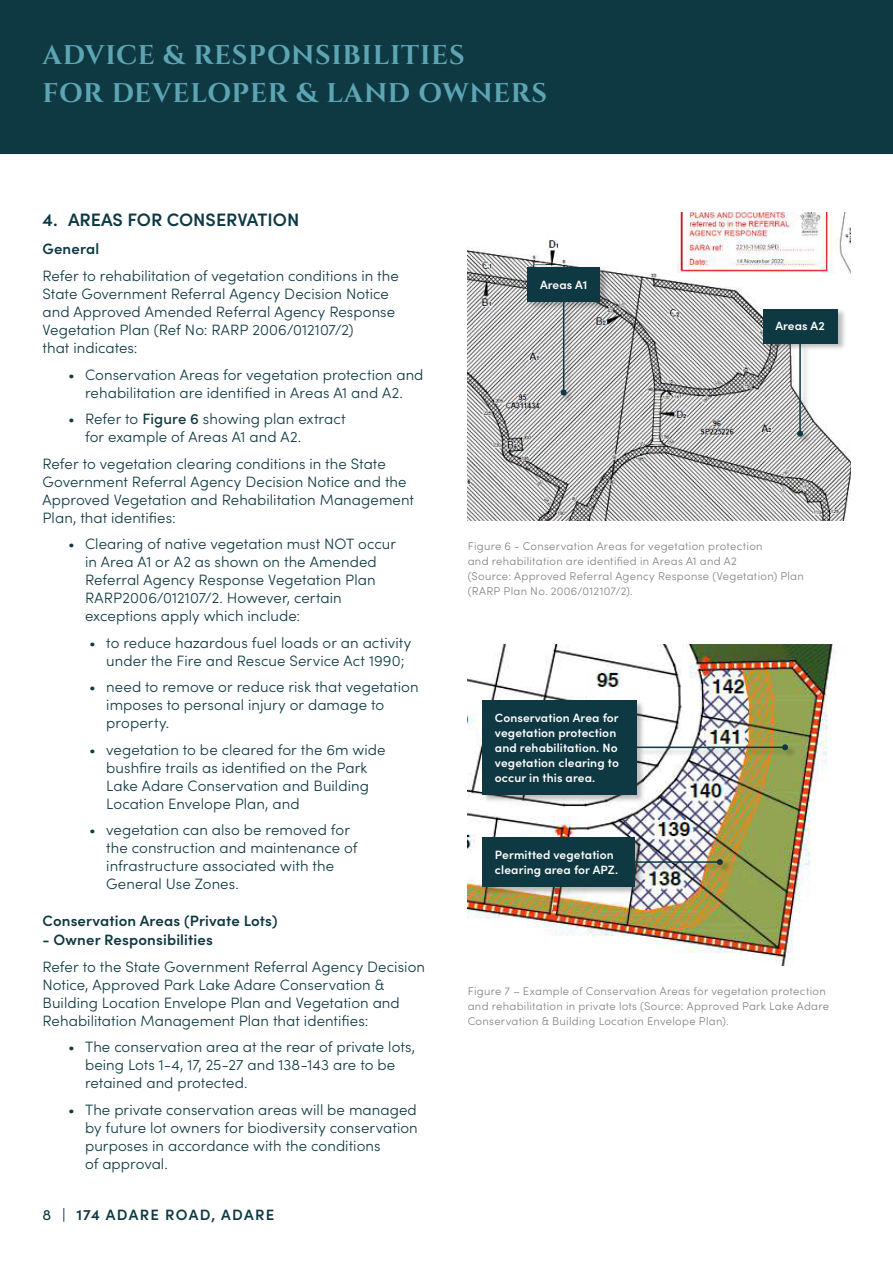
<style>
.page{position:relative;width:893px;height:1263px;background:#fff}
.page>*{position:absolute;margin:0;border:0;box-sizing:border-box;transform-origin:0 0}
.t1{font:700 27px/38.4px "Cinzel";letter-spacing:.025em;color:#5ea5b4}
.t2{font:600 18px "Sofia Pro";color:#0e3942}
.Copy{font:300 15px/18px "Sofia Pro";letter-spacing:.005em;color:#0e3942}
.Sml_Heading{font:600 15px "Sofia Pro";letter-spacing:.01em;color:#0e3942}
.Sml_Heading-2{font:600 15px "Sofia Pro";letter-spacing:.09em;color:#0e3942}
.Sml_Heading-3{font:600 12px/15px "Sofia Pro";letter-spacing:.01em;color:#fff}
.Captions{font:300 11.25px/15px "Sofia Pro";letter-spacing:.025em;color:#808285}
.s1{font-weight:500}
.s2{font-weight:400}
</style>
<div class="page">
<div style="left:0;top:0;width:893px;height:154px;background:#0e3942"></div>
<img style="left:468px;top:213px;width:382px;height:308px">
<img style="left:468px;top:644px;width:368px;height:321px">
<div style="left:482px;top:700px;width:315px;height:103px;background:#231f20;opacity:.3"></div>
<hr style="left:591px;top:746px;width:194px;height:2px;background:#0e3942">
<svg style="left:782px;top:744px;width:6px;height:6px"></svg>
<div style="left:482px;top:700px;width:154px;height:94px;background:#0e3942"></div>
<div style="left:482px;top:837px;width:250px;height:58px;background:#231f20;opacity:.3"></div>
<hr style="left:571px;top:861px;width:149px;height:2px;background:#0e3942">
<svg style="left:717px;top:859px;width:6px;height:6px"></svg>
<div style="left:482px;top:837px;width:153px;height:50px;background:#0e3942"></div>
<div style="left:527px;top:267px;width:82px;height:137px;background:#231f20;opacity:.3"></div>
<hr style="left:563px;top:286px;width:1px;height:107px;background:#0e3942">
<svg style="left:561px;top:390px;width:6px;height:6px"></svg>
<div style="left:527px;top:268px;width:73px;height:34px;background:#0e3942"></div>
<div style="left:762px;top:309px;width:84px;height:136px;background:#231f20;opacity:.3"></div>
<hr style="left:799px;top:327px;width:2px;height:107px;background:#0e3942">
<svg style="left:797px;top:431px;width:6px;height:6px"></svg>
<div style="left:763px;top:309px;width:74px;height:34px;background:#0e3942"></div>
<h1 class="t1" style="left:43px;top:37px;width:506px">ADVICE &amp; RESPONSIBILITIES<br>FOR DEVELOPER &amp; LAND OWNERS</h1>
<p class="t2" style="left:43px;top:206px;width:258px">4. AREAS FOR CONSERVATION</p>
<p class="Sml_Heading" style="left:43px;top:237px;width:58px">General</p>
<p class="Copy" style="left:43px;top:266px;width:358px">Refer to rehabilitation of vegetation conditions in the State Government Referral Agency Decision Notice and Approved Amended Referral Agency Response Vegetation Plan (Ref No: RARP 2006/012107/2)<br>that indicates:</p>
<p class="Copy" style="left:68px;top:364px;width:357px;text-align:center">• Conservation Areas for vegetation protection and rehabilitation are identified in Areas A1 and A2.</p>
<p class="Copy" style="left:85px;top:409px;width:262px;text-indent:-17px">• Refer to <span class="s1">Figure 6</span> showing plan extract for example of Areas A1 and A2.</p>
<p class="Copy" style="left:43px;top:453px;width:373px">Refer to vegetation clearing conditions in the State Government Referral Agency Decision Notice and the Approved Vegetation and Rehabilitation Management Plan, that identifies:</p>
<p class="Copy" style="left:85px;top:534px;width:313px;text-indent:-17px">• Clearing of native vegetation must NOT occur in Area A1 or A2 as shown on the Amended Referral Agency Response Vegetation Plan RARP2006/012107/2. However, certain exceptions apply which include:</p>
<p class="Copy" style="left:106px;top:632px;width:307px;text-indent:-17px">• to reduce hazardous fuel loads or an activity under the Fire and Rescue Service Act 1990;</p>
<p class="Copy" style="left:106px;top:677px;width:314px;text-indent:-17px">• need to remove or reduce risk that vegetation imposes to personal injury or damage to property.</p>
<p class="Copy" style="left:106px;top:740px;width:281px;text-indent:-17px">• vegetation to be cleared for the 6m wide bushfire trails as identified on the Park Lake Adare Conservation and Building Location Envelope Plan, and</p>
<p class="Copy" style="left:106px;top:820px;width:253px;text-indent:-17px">• vegetation can also be removed for the construction and maintenance of infrastructure associated with the<br>General Use Zones.</p>
<p class="Sml_Heading" style="left:43px;top:909px;width:236px">Conservation Areas (Private Lots)</p>
<p class="Sml_Heading" style="left:43px;top:929px;width:172px">- Owner Responsibilities</p>
<p class="Copy" style="left:43px;top:957px;width:384px">Refer to the State Government Referral Agency Decision Notice, Approved Park Lake Adare Conservation &amp; Building Location Envelope Plan and Vegetation and Rehabilitation Management Plan that identifies:</p>
<p class="Copy" style="left:85px;top:1037px;width:331px;text-indent:-17px">• The conservation area at the rear of private lots, being Lots 1-4, 17, 25-27 and 138-143 are to be retained and protected.</p>
<p class="Copy" style="left:85px;top:1100px;width:334px;text-indent:-17px">• The private conservation areas will be managed by future lot owners for biodiversity conservation purposes in accordance with the conditions<br>of approval.</p>
<p class="Sml_Heading-2" style="left:43px;top:1204px;width:233px"><span class="s2">8 |</span> 174 ADARE ROAD, ADARE</p>
<p class="Sml_Heading-3" style="left:540px;top:277px;width:49px">Areas A1</p>
<p class="Sml_Heading-3" style="left:775px;top:318px;width:51px">Areas A2</p>
<p class="Captions" style="left:468px;top:538px;width:338px">Figure 6 - Conservation Areas for vegetation protection<br>and rehabilitation are identified in Areas A1 and A2<br>(Source: Approved Referral Agency Response (Vegetation) Plan (RARP Plan No. 2006/012107/2).</p>
<p class="Sml_Heading-3" style="left:495px;top:709px;width:125px">Conservation Area for vegetation protection and rehabilitation. No vegetation clearing to occur in this area.</p>
<p class="Sml_Heading-3" style="left:495px;top:846px;width:125px">Permitted vegetation clearing area for APZ.</p>
<p class="Captions" style="left:468px;top:982px;width:363px">Figure 7 – Example of Conservation Areas for vegetation protection and rehabilitation in private lots (Source: Approved Park Lake Adare<br>Conservation &amp; Building Location Envelope Plan).</p>
</div>
